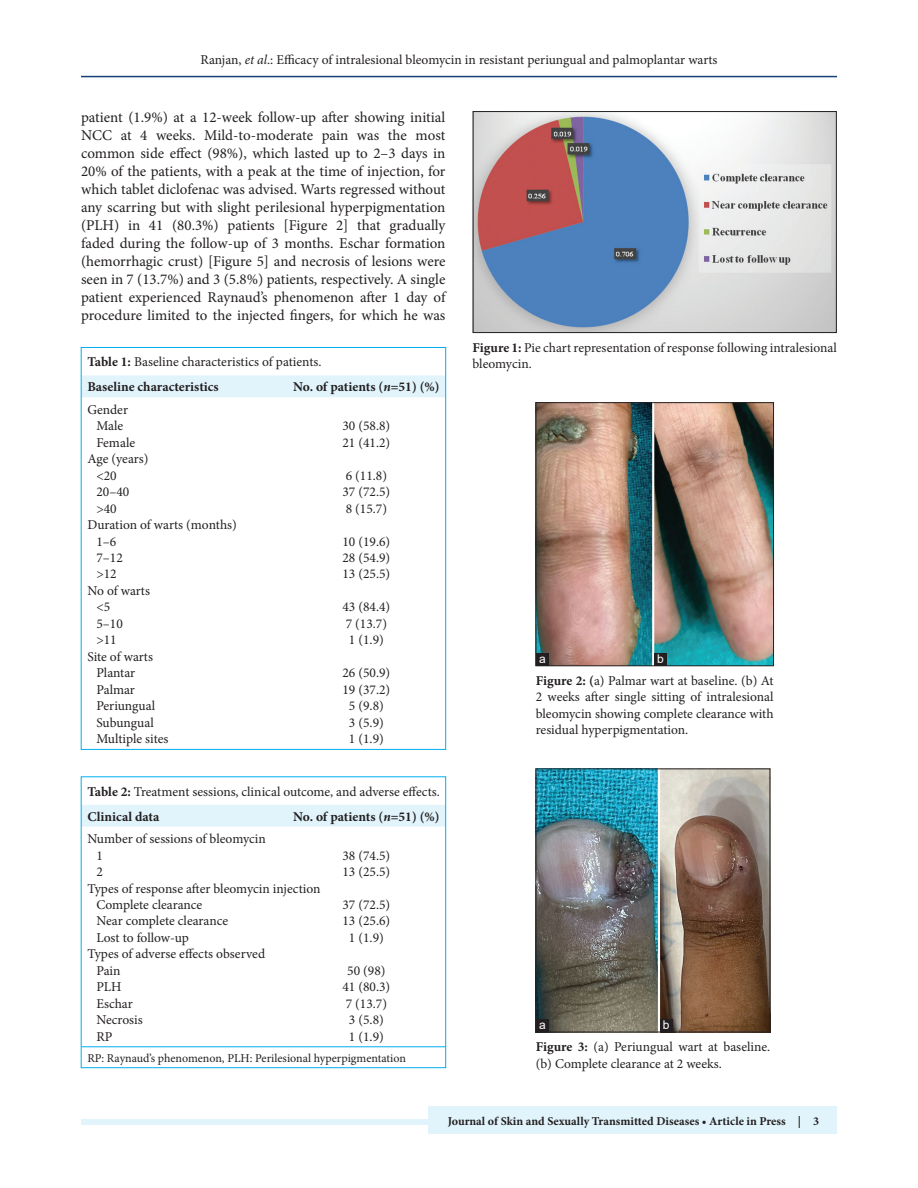
<style>
.page{position:relative;width:918px;height:1188px;background:#fff}
.page>*{position:absolute;margin:0;border:0;box-sizing:border-box;transform-origin:0 0}
.TX{font:15px/18px "Minion Pro";color:#231f20;text-align:justify}
.TB{font:13.5px "Minion Pro";color:#231f20}
.FGC{font:13.5px/16.5px "Minion Pro";color:#231f20}
.TT{font:13.5px "Minion Pro";color:#231f20}
.TCH{font:700 13.5px "Minion Pro";color:#231f20}
.TBL{font:13.5px "Minion Pro";letter-spacing:-.005em;color:#231f20}
.JF{font:700 12px "Minion Pro";color:#231f20}
.TFN{font:12px "Minion Pro";color:#231f20}
.LABEL{font:12px "Arial";color:#fff}
.s1{font-style:italic}
.s2{font-weight:700}
</style>
<div class="page">
<hr style="left:81px;top:76px;width:756px;height:1px;background:#164077">
<div style="left:81px;top:1119px;width:756px;height:6px;background:#e1f4fc"></div>
<div style="left:428px;top:1106px;width:409px;height:28px;background:#e1f4fc"></div>
<div style="left:83px;top:375px;width:361px;height:22px;background:#e1f4fc"></div>
<div style="left:81px;top:347px;width:365px;height:403px;border:1px solid #00aeef"></div>
<div style="left:83px;top:805px;width:361px;height:22px;background:#e1f4fc"></div>
<hr style="left:81px;top:1047px;width:163px;height:1px;background:#00aeef">
<hr style="left:244px;top:1047px;width:43px;height:1px;background:#00aeef">
<hr style="left:287px;top:1047px;width:159px;height:1px;background:#00aeef">
<div style="left:81px;top:777px;width:365px;height:291px;border:1px solid #00aeef"></div>
<img style="left:475px;top:113px;width:360px;height:218px">
<div style="left:473px;top:111px;width:364px;height:222px;border:1px solid #231f20"></div>
<img style="left:538px;top:404px;width:234px;height:260px">
<div style="left:536px;top:402px;width:238px;height:264px;border:1px solid #231f20"></div>
<div style="left:536px;top:653px;width:13px;height:13px;background:#231f20"></div>
<div style="left:654px;top:653px;width:13px;height:13px;background:#231f20"></div>
<img style="left:538px;top:771px;width:230px;height:259px">
<div style="left:536px;top:769px;width:234px;height:263px;border:1px solid #231f20"></div>
<div style="left:536px;top:1019px;width:13px;height:13px;background:#231f20"></div>
<div style="left:660px;top:1019px;width:12px;height:13px;background:#231f20"></div>
<p class="FGC" style="left:200px;top:51px;width:519px">Ranjan, <span class="s1">et al</span>.: Efficacy of intralesional bleomycin in resistant periungual and palmoplantar warts</p>
<p class="TX" style="left:81px;top:109px;width:366px">patient (1.9%) at a 12-week follow-up after showing initial NCC at 4 weeks. Mild-to-moderate pain was the most common side effect (98%), which lasted up to 2–3 days in 20% of the patients, with a peak at the time of injection, for which tablet diclofenac was advised. Warts regressed without any scarring but with slight perilesional hyperpigmentation (PLH) in 41 (80.3%) patients [Figure 2] that gradually faded during the follow-up of 3 months. Eschar formation (hemorrhagic crust) [Figure 5] and necrosis of lesions were seen in 7 (13.7%) and 3 (5.8%) patients, respectively. A single patient experienced Raynaud’s phenomenon after 1 day of procedure limited to the injected fingers, for which he was</p>
<p class="TT" style="left:87px;top:353px;width:236px"><span class="s2">Table 1:</span> Baseline characteristics of patients.</p>
<p class="TCH" style="left:87px;top:377px;width:133px">Baseline characteristics</p>
<p class="TCH" style="left:293px;top:377px;width:148px">No. of patients (<span class="s1">n</span>=51) (%)</p>
<p class="TB" style="left:87px;top:400px;width:42px">Gender</p>
<p class="TB" style="left:96px;top:417px;width:28px">Male</p>
<p class="TB" style="left:342px;top:417px;width:49px">30 (58.8)</p>
<p class="TB" style="left:96px;top:433px;width:40px">Female</p>
<p class="TB" style="left:342px;top:433px;width:49px">21 (41.2)</p>
<p class="TB" style="left:87px;top:450px;width:63px">Age (years)</p>
<p class="TB" style="left:96px;top:466px;width:22px">&lt;20</p>
<p class="TB" style="left:346px;top:466px;width:43px">6 (11.8)</p>
<p class="TB" style="left:96px;top:483px;width:34px">20–40</p>
<p class="TB" style="left:342px;top:483px;width:49px">37 (72.5)</p>
<p class="TB" style="left:96px;top:499px;width:22px">&gt;40</p>
<p class="TB" style="left:346px;top:499px;width:43px">8 (15.7)</p>
<p class="TB" style="left:87px;top:516px;width:151px">Duration of warts (months)</p>
<p class="TB" style="left:96px;top:532px;width:21px">1–6</p>
<p class="TB" style="left:342px;top:532px;width:49px">10 (19.6)</p>
<p class="TB" style="left:96px;top:549px;width:28px">7–12</p>
<p class="TB" style="left:342px;top:549px;width:49px">28 (54.9)</p>
<p class="TB" style="left:96px;top:565px;width:22px">&gt;12</p>
<p class="TB" style="left:342px;top:565px;width:49px">13 (25.5)</p>
<p class="TB" style="left:87px;top:582px;width:64px">No of warts</p>
<p class="TB" style="left:96px;top:598px;width:15px">&lt;5</p>
<p class="TB" style="left:342px;top:598px;width:49px">43 (84.4)</p>
<p class="TB" style="left:96px;top:615px;width:28px">5–10</p>
<p class="TB" style="left:346px;top:615px;width:43px">7 (13.7)</p>
<p class="TB" style="left:96px;top:631px;width:22px">&gt;11</p>
<p class="TB" style="left:349px;top:631px;width:36px">1 (1.9)</p>
<p class="TB" style="left:87px;top:648px;width:67px">Site of warts</p>
<p class="TB" style="left:96px;top:664px;width:40px">Plantar</p>
<p class="TB" style="left:342px;top:664px;width:49px">26 (50.9)</p>
<p class="TB" style="left:96px;top:680px;width:40px">Palmar</p>
<p class="TB" style="left:342px;top:680px;width:49px">19 (37.2)</p>
<p class="TB" style="left:96px;top:697px;width:60px">Periungual</p>
<p class="TB" style="left:349px;top:697px;width:36px">5 (9.8)</p>
<p class="TB" style="left:96px;top:713px;width:59px">Subungual</p>
<p class="TB" style="left:349px;top:713px;width:36px">3 (5.9)</p>
<p class="TBL" style="left:96px;top:730px;width:74px">Multiple sites</p>
<p class="TBL" style="left:349px;top:730px;width:36px">1 (1.9)</p>
<p class="TT" style="left:87px;top:782px;width:354px"><span class="s2">Table 2:</span> Treatment sessions, clinical outcome, and adverse effects.</p>
<p class="TCH" style="left:87px;top:807px;width:74px">Clinical data</p>
<p class="TCH" style="left:293px;top:807px;width:148px">No. of patients (<span class="s1">n</span>=51) (%)</p>
<p class="TB" style="left:87px;top:830px;width:180px">Number of sessions of bleomycin</p>
<p class="TB" style="left:96px;top:846px;width:8px">1</p>
<p class="TB" style="left:342px;top:846px;width:49px">38 (74.5)</p>
<p class="TB" style="left:96px;top:863px;width:8px">2</p>
<p class="TB" style="left:342px;top:863px;width:49px">13 (25.5)</p>
<p class="TB" style="left:87px;top:879px;width:235px">Types of response after bleomycin injection</p>
<p class="TB" style="left:96px;top:896px;width:107px">Complete clearance</p>
<p class="TB" style="left:342px;top:896px;width:49px">37 (72.5)</p>
<p class="TB" style="left:96px;top:912px;width:133px">Near complete clearance</p>
<p class="TB" style="left:342px;top:912px;width:49px">13 (25.6)</p>
<p class="TB" style="left:96px;top:929px;width:94px">Lost to follow‑up</p>
<p class="TB" style="left:349px;top:929px;width:36px">1 (1.9)</p>
<p class="TB" style="left:87px;top:945px;width:179px">Types of adverse effects observed</p>
<p class="TB" style="left:96px;top:962px;width:26px">Pain</p>
<p class="TB" style="left:347px;top:962px;width:40px">50 (98)</p>
<p class="TB" style="left:96px;top:978px;width:27px">PLH</p>
<p class="TB" style="left:342px;top:978px;width:49px">41 (80.3)</p>
<p class="TB" style="left:96px;top:994px;width:38px">Eschar</p>
<p class="TB" style="left:346px;top:994px;width:43px">7 (13.7)</p>
<p class="TB" style="left:96px;top:1011px;width:48px">Necrosis</p>
<p class="TB" style="left:349px;top:1011px;width:36px">3 (5.8)</p>
<p class="TBL" style="left:96px;top:1027px;width:17px">RP</p>
<p class="TBL" style="left:349px;top:1027px;width:36px">1 (1.9)</p>
<p class="TFN" style="left:87px;top:1050px;width:320px">RP: Raynaud’s phenomenon, PLH: Perilesional hyperpigmentation</p>
<p class="FGC" style="left:472px;top:339px;width:366px"><span class="s2">Figure 1:</span> Pie chart representation of response following intralesional bleomycin.</p>
<p class="LABEL" style="left:539px;top:650px;width:8px">a</p>
<p class="LABEL" style="left:657px;top:650px;width:8px">b</p>
<p class="FGC" style="left:536px;top:672px;width:239px;text-align:justify"><span class="s2">Figure 2: (</span>a) Palmar wart at baseline. (b) At 2 weeks after single sitting of intralesional bleomycin showing complete clearance with residual hyperpigmentation.</p>
<p class="LABEL" style="left:539px;top:1016px;width:8px">a</p>
<p class="LABEL" style="left:663px;top:1016px;width:8px">b</p>
<p class="FGC" style="left:536px;top:1039px;width:236px"><span class="s2">Figure 3:</span> (a) Periungual wart at baseline. (b) Complete clearance at 2 weeks.</p>
<p class="JF" style="left:448px;top:1113px;width:373px">Journal of Skin and Sexually Transmitted Diseases • Article in Press | 3</p>
</div>
